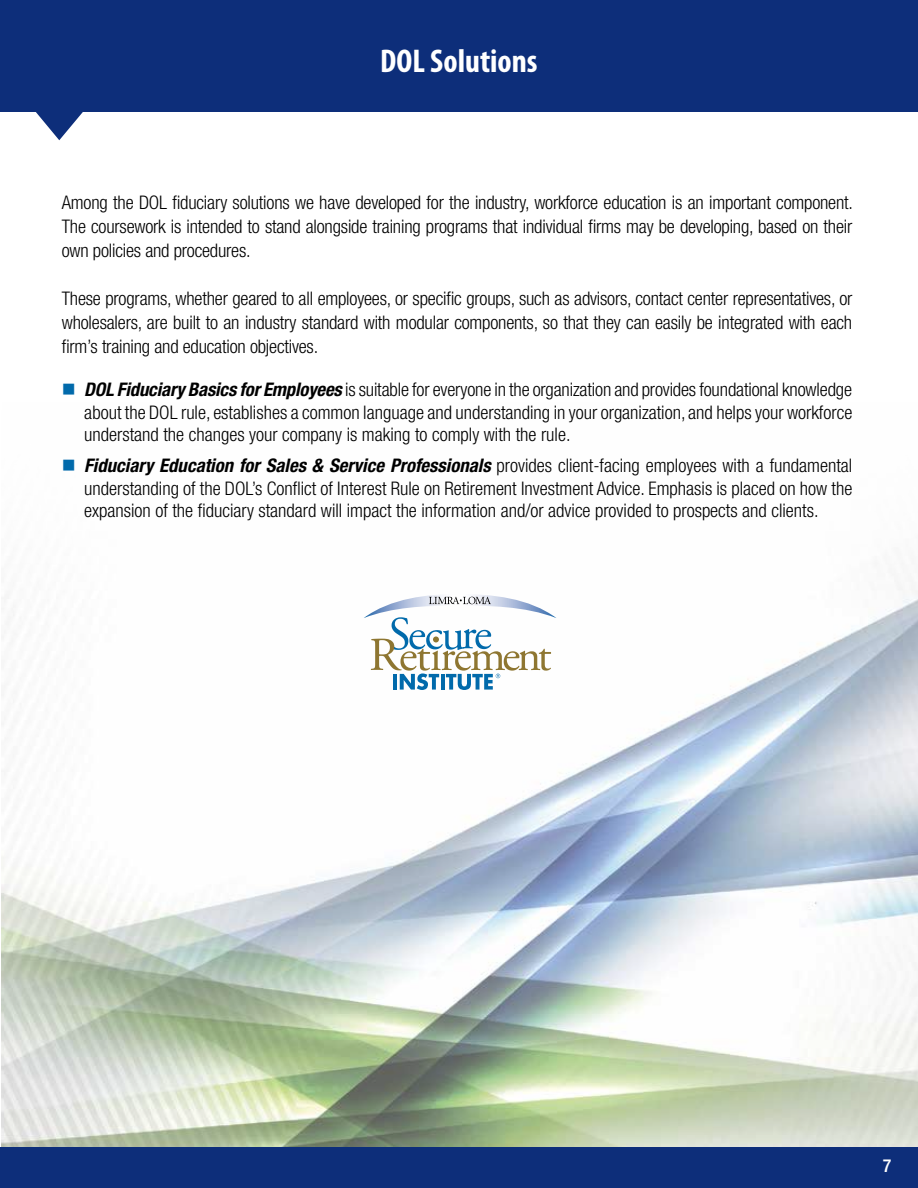
<style>
.page{position:relative;width:918px;height:1188px;background:#fff}
.page>*{position:absolute;margin:0;border:0;box-sizing:border-box;transform-origin:0 0}
.t1{font:700 condensed 33px "Myriad Pro";color:#fff}
.t2{font:300 condensed 18.75px/24px "Helvetica Neue LT Com";letter-spacing:-.005em;color:#000;text-align:justify}
.t3{font:500 condensed 18px "Helvetica Neue LT Com";color:#fff}
.s1{color:#016aab}
.s2{font-weight:700;font-style:italic}
</style>
<div class="page">
<img style="left:2px;top:587px;width:916px;height:561px">
<div style="left:0;top:0;width:918px;height:112px;background:#0d2e7a"></div>
<div style="left:0;top:1148px;width:918px;height:40px;background:#0d2e7a"></div>
<svg style="left:364px;top:594px;width:193px;height:96px"></svg>
<svg style="left:36px;top:112px;width:47px;height:28px"></svg>
<h1 class="t1" style="left:380px;top:40px;width:159px">DOL Solutions</h1>
<p class="t2" style="left:62px;top:190px;width:793px">Among the DOL fiduciary solutions we have developed for the industry, workforce education is an important component.<br>The coursework is intended to stand alongside training programs that individual firms may be developing, based on their own policies and procedures.</p>
<p class="t2" style="left:62px;top:286px;width:792px">These programs, whether geared to all employees, or specific groups, such as advisors, contact center representatives, or wholesalers, are built to an industry standard with modular components, so that they can easily be integrated with each firm’s training and education objectives.</p>
<p class="t2" style="left:84px;top:379px;width:770px;line-height:22.5px;text-indent:-22px"><span class="s1">■</span> <span class="s2">DOL Fiduciary Basics for Employees</span> is suitable for everyone in the organization and provides foundational knowledge about the DOL rule, establishes a common language and understanding in your organization, and helps your workforce understand the changes your company is making to comply with the rule.</p>
<p class="t2" style="left:84px;top:454px;width:770px;line-height:22.5px;text-indent:-22px"><span class="s1">■</span> <span class="s2">Fiduciary Education for Sales &amp; Service Professionals</span> provides client-facing employees with a fundamental understanding of the DOL’s Conflict of Interest Rule on Retirement Investment Advice. Emphasis is placed on how the expansion of the fiduciary standard will impact the information and/or advice provided to prospects and clients.</p>
<p class="t3" style="left:883px;top:1155px;width:10px">7</p>
</div>
